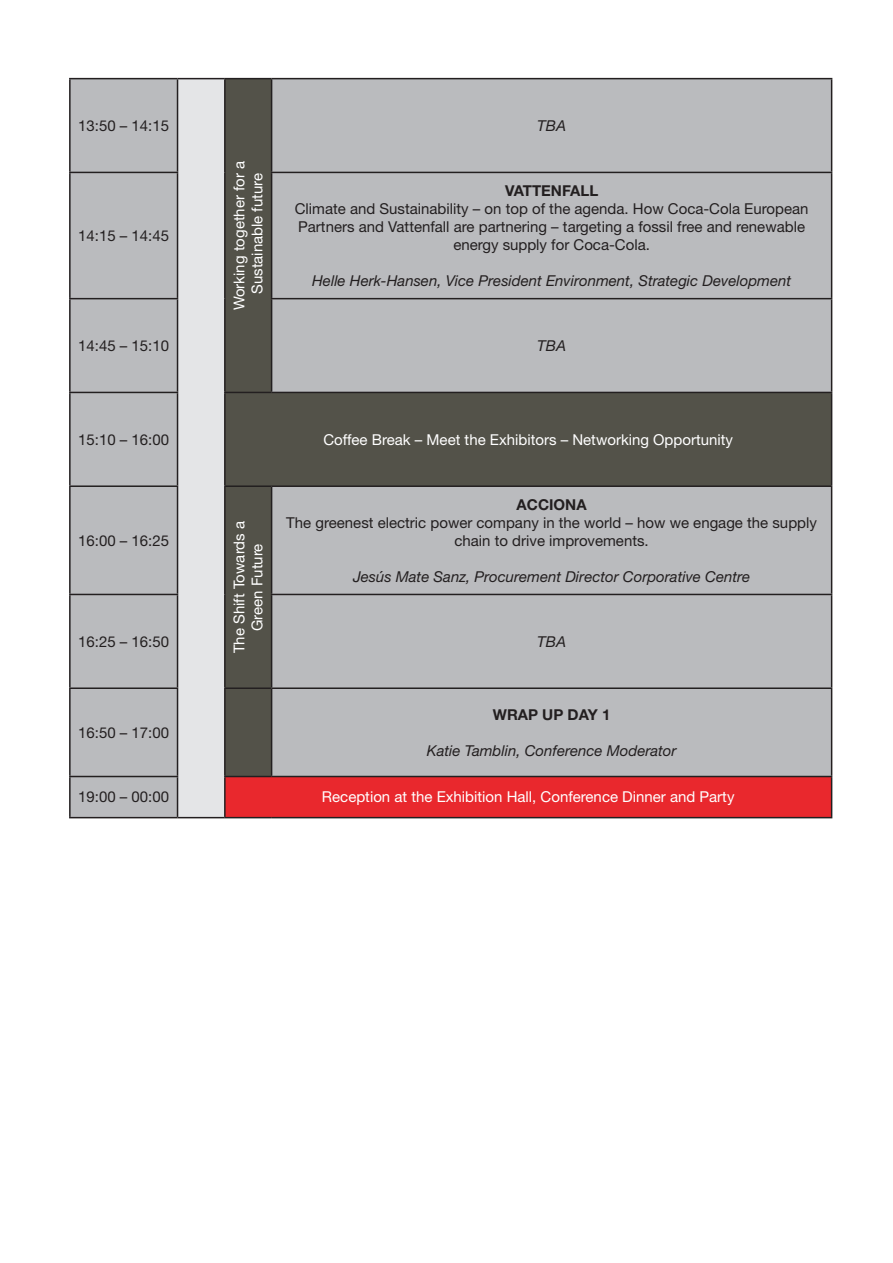
<style>
.page{position:relative;width:893px;height:1263px;background:#fff}
.page>*{position:absolute;margin:0;border:0;box-sizing:border-box;transform-origin:0 0}
.t1{font:15px/18px "Helvetica Neue LT Std";color:#231f20;text-align:center}
.t2{font:15px/18px "Helvetica Neue LT Std";color:#fff;text-align:center}
.t3{font:italic 15px "Helvetica Neue LT Std";color:#231f20}
.t4{font:700 15px "Helvetica Neue LT Std";color:#231f20}
</style>
<div class="page">
<div style="left:71px;top:79px;width:106px;height:738px;background:#babbbe"></div>
<div style="left:178px;top:79px;width:47px;height:739px;background:#e4e5e7"></div>
<svg style="left:226px;top:79px;width:605px;height:697px;background:#a4a5a6"></svg>
<div style="left:225px;top:776px;width:607px;height:42px;background:#e9282d"></div>
<hr style="left:69px;top:78px;width:109px;height:1px;background:#231f20">
<hr style="left:69px;top:79px;width:2px;height:93px;background:#231f20">
<hr style="left:178px;top:78px;width:47px;height:1px;background:#231f20">
<hr style="left:225px;top:78px;width:47px;height:1px;background:#231f20">
<hr style="left:224px;top:79px;width:2px;height:93px;background:#231f20">
<hr style="left:272px;top:78px;width:560px;height:1px;background:#231f20">
<hr style="left:271px;top:79px;width:1px;height:93px;background:#231f20">
<hr style="left:69px;top:172px;width:109px;height:1px;background:#231f20">
<hr style="left:69px;top:173px;width:2px;height:125px;background:#231f20">
<hr style="left:224px;top:172px;width:2px;height:127px;background:#231f20">
<hr style="left:271px;top:172px;width:561px;height:1px;background:#231f20">
<hr style="left:271px;top:173px;width:1px;height:125px;background:#231f20">
<hr style="left:69px;top:298px;width:109px;height:1px;background:#231f20">
<hr style="left:69px;top:299px;width:2px;height:93px;background:#231f20">
<hr style="left:224px;top:299px;width:2px;height:93px;background:#231f20">
<hr style="left:271px;top:298px;width:561px;height:1px;background:#231f20">
<hr style="left:271px;top:299px;width:1px;height:93px;background:#231f20">
<hr style="left:69px;top:392px;width:109px;height:1px;background:#231f20">
<hr style="left:69px;top:393px;width:2px;height:92px;background:#231f20">
<hr style="left:224px;top:392px;width:48px;height:1px;background:#231f20">
<hr style="left:224px;top:393px;width:2px;height:92px;background:#231f20">
<hr style="left:272px;top:392px;width:560px;height:1px;background:#231f20">
<hr style="left:69px;top:485px;width:109px;height:2px;background:#231f20">
<hr style="left:69px;top:487px;width:2px;height:107px;background:#231f20">
<hr style="left:224px;top:487px;width:2px;height:107px;background:#231f20">
<hr style="left:271px;top:487px;width:1px;height:107px;background:#231f20">
<hr style="left:69px;top:594px;width:109px;height:1px;background:#231f20">
<hr style="left:69px;top:595px;width:2px;height:92px;background:#231f20">
<hr style="left:224px;top:594px;width:2px;height:93px;background:#231f20">
<hr style="left:271px;top:595px;width:1px;height:92px;background:#231f20">
<hr style="left:69px;top:687px;width:109px;height:2px;background:#231f20">
<hr style="left:69px;top:689px;width:2px;height:87px;background:#231f20">
<hr style="left:224px;top:689px;width:2px;height:87px;background:#231f20">
<hr style="left:271px;top:689px;width:1px;height:87px;background:#231f20">
<hr style="left:69px;top:776px;width:109px;height:1px;background:#231f20">
<hr style="left:69px;top:777px;width:2px;height:40px;background:#231f20">
<hr style="left:224px;top:777px;width:2px;height:40px;background:#231f20">
<hr style="left:69px;top:817px;width:109px;height:1px;background:#231f20">
<hr style="left:177px;top:79px;width:1px;height:93px;background:#231f20">
<hr style="left:177px;top:173px;width:1px;height:125px;background:#231f20">
<hr style="left:177px;top:299px;width:1px;height:93px;background:#231f20">
<hr style="left:177px;top:393px;width:1px;height:92px;background:#231f20">
<hr style="left:177px;top:487px;width:1px;height:107px;background:#231f20">
<hr style="left:177px;top:595px;width:1px;height:92px;background:#231f20">
<hr style="left:177px;top:689px;width:1px;height:87px;background:#231f20">
<hr style="left:177px;top:777px;width:1px;height:40px;background:#231f20">
<hr style="left:178px;top:817px;width:47px;height:1px;background:#231f20">
<hr style="left:224px;top:485px;width:48px;height:2px;background:#231f20">
<hr style="left:272px;top:485px;width:560px;height:2px;background:#231f20">
<hr style="left:271px;top:594px;width:561px;height:1px;background:#231f20">
<hr style="left:224px;top:687px;width:48px;height:2px;background:#231f20">
<hr style="left:272px;top:687px;width:560px;height:2px;background:#231f20">
<hr style="left:224px;top:776px;width:48px;height:1px;background:#231f20">
<hr style="left:272px;top:776px;width:560px;height:1px;background:#231f20">
<hr style="left:225px;top:817px;width:47px;height:1px;background:#231f20">
<hr style="left:272px;top:817px;width:560px;height:1px;background:#231f20">
<hr style="left:831px;top:79px;width:1px;height:93px;background:#231f20">
<hr style="left:831px;top:173px;width:1px;height:125px;background:#231f20">
<hr style="left:831px;top:299px;width:1px;height:93px;background:#231f20">
<hr style="left:831px;top:393px;width:1px;height:92px;background:#231f20">
<hr style="left:831px;top:487px;width:1px;height:107px;background:#231f20">
<hr style="left:831px;top:595px;width:1px;height:92px;background:#231f20">
<hr style="left:831px;top:689px;width:1px;height:87px;background:#231f20">
<hr style="left:831px;top:777px;width:1px;height:40px;background:#231f20">
<p class="t1" style="left:78px;top:116px;width:92px">13:50 – 14:15</p>
<p class="t1" style="left:78px;top:226px;width:92px">14:15 – 14:45</p>
<p class="t2" style="left:230px;top:310px;width:151px;rotate:-90deg">Working together for a</p>
<p class="t2" style="left:248px;top:294px;width:123px;rotate:-90deg">Sustainable future</p>
<p class="t3" style="left:537px;top:117px;width:30px">TBA</p>
<p class="t4" style="left:505px;top:181px;width:95px">VATTENFALL</p>
<p class="t1" style="left:295px;top:199px;width:515px">Climate and Sustainability – on top of the agenda. How Coca-Cola European<br>Partners and Vattenfall are partnering – targeting a fossil free and renewable energy supply for Coca-Cola.</p>
<p class="t3" style="left:312px;top:272px;width:480px">Helle Herk-Hansen, Vice President Environment, Strategic Development</p>
<p class="t1" style="left:78px;top:336px;width:92px">14:45 – 15:10</p>
<p class="t3" style="left:537px;top:337px;width:30px">TBA</p>
<p class="t1" style="left:78px;top:430px;width:92px">15:10 – 16:00</p>
<p class="t2" style="left:323px;top:430px;width:411px">Coffee Break – Meet the Exhibitors – Networking Opportunity</p>
<p class="t4" style="left:517px;top:495px;width:71px">ACCIONA</p>
<p class="t1" style="left:286px;top:513px;width:532px">The greenest electric power company in the world – how we engage the supply chain to drive improvements.</p>
<p class="t3" style="left:353px;top:567px;width:399px">Jesús Mate Sanz, Procurement Director Corporative Centre</p>
<p class="t2" style="left:230px;top:653px;width:134px;rotate:-90deg">The Shift Towards a<br>Green Future</p>
<p class="t1" style="left:78px;top:531px;width:92px">16:00 – 16:25</p>
<p class="t1" style="left:78px;top:632px;width:92px">16:25 – 16:50</p>
<p class="t3" style="left:537px;top:632px;width:30px">TBA</p>
<p class="t1" style="left:78px;top:723px;width:92px">16:50 – 17:00</p>
<p class="t4" style="left:493px;top:705px;width:119px">WRAP UP DAY 1</p>
<p class="t3" style="left:427px;top:741px;width:251px">Katie Tamblin, Conference Moderator</p>
<p class="t1" style="left:78px;top:788px;width:92px">19:00 – 00:00</p>
<p class="t2" style="left:322px;top:788px;width:414px">Reception at the Exhibition Hall, Conference Dinner and Party</p>
</div>
